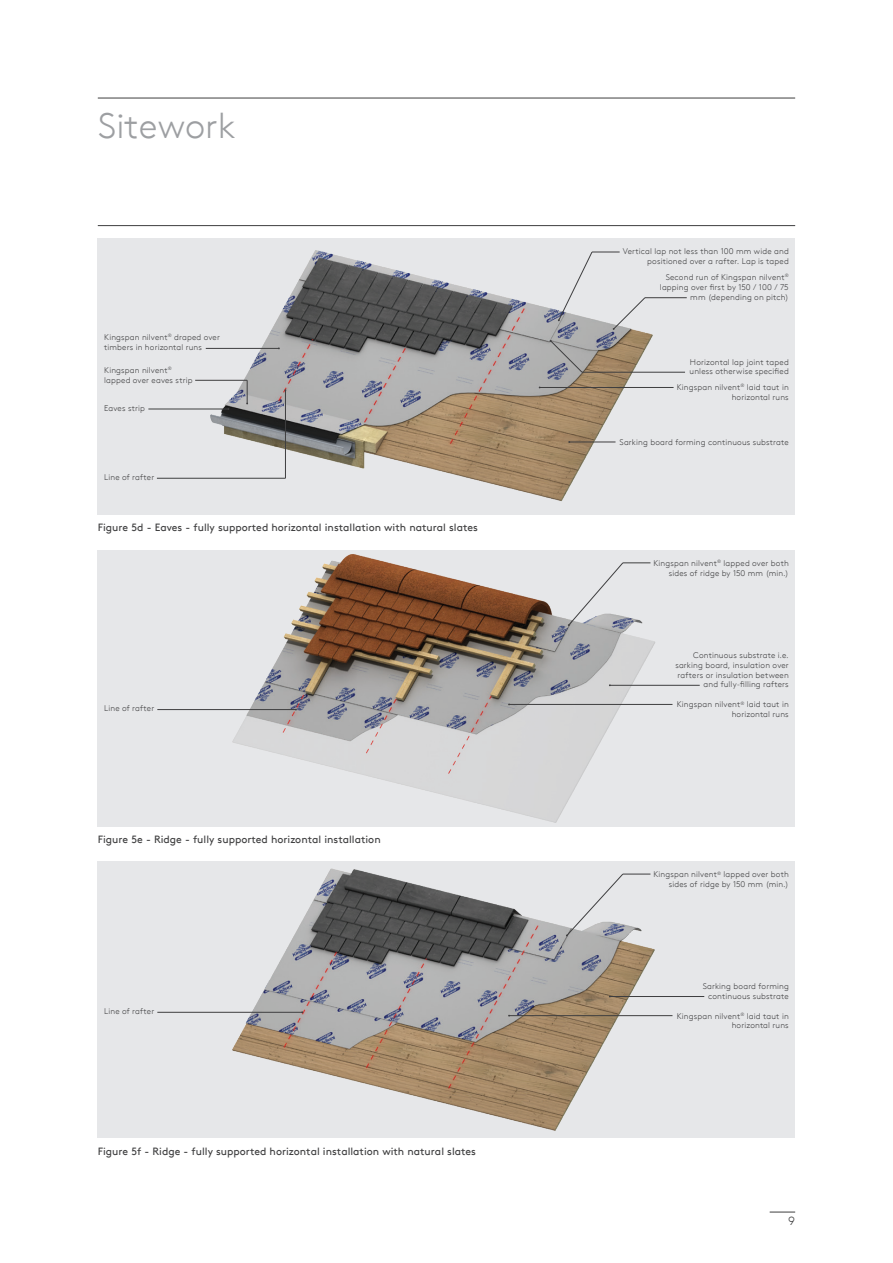
<style>
.page{position:relative;width:893px;height:1263px;background:#fff}
.page>*{position:absolute;margin:0;border:0;box-sizing:border-box;transform-origin:0 0}
.t1{font:300 36px "Kingspan Brown TT";color:#9d9fa2}
.t2{font:300 12px "Kingspan Brown TT";color:#3e3e3f}
.t3{font:10.5px "Kingspan Brown TT";color:#3e3e3f}
.t4{font:300 8.25px/9.8px "Kingspan Brown TT";letter-spacing:.015em;color:#3e3e3f;text-align:right}
</style>
<div class="page">
<svg style="left:770px;top:1212px;width:25px;height:1px"></svg>
<hr style="left:98px;top:225px;width:697px;height:1px;background:#3e3e3f">
<hr style="left:98px;top:98px;width:697px;height:1px;background:#3e3e3f">
<div style="left:98px;top:238px;width:697px;height:276px;background:#e6e7e9"></div>
<img style="left:193px;top:250px;width:483px;height:251px">
<div style="left:98px;top:550px;width:697px;height:276px;background:#e6e7e9"></div>
<img style="left:215px;top:554px;width:463px;height:269px">
<div style="left:98px;top:861px;width:697px;height:277px;background:#e6e7e9"></div>
<img style="left:215px;top:868px;width:458px;height:263px">
<hr style="left:645px;top:297px;width:42px;height:1px;background:#3e3e3f">
<svg style="left:568px;top:562px;width:82px;height:64px"></svg>
<svg style="left:566px;top:873px;width:84px;height:63px"></svg>
<svg style="left:558px;top:251px;width:87px;height:79px"></svg>
<hr style="left:195px;top:380px;width:52px;height:1px;background:#3e3e3f">
<hr style="left:157px;top:478px;width:128px;height:1px;background:#3e3e3f">
<svg style="left:246px;top:380px;width:2px;height:24px"></svg>
<hr style="left:285px;top:390px;width:1px;height:88px;background:#3e3e3f">
<hr style="left:148px;top:409px;width:80px;height:1px;background:#3e3e3f">
<hr style="left:569px;top:442px;width:46px;height:1px;background:#3e3e3f">
<hr style="left:540px;top:387px;width:134px;height:1px;background:#3e3e3f">
<hr style="left:610px;top:685px;width:90px;height:1px;background:#3e3e3f">
<hr style="left:610px;top:996px;width:94px;height:1px;background:#3e3e3f">
<hr style="left:509px;top:704px;width:163px;height:1px;background:#3e3e3f">
<hr style="left:509px;top:1015px;width:163px;height:1px;background:#3e3e3f">
<hr style="left:206px;top:348px;width:73px;height:1px;background:#3e3e3f">
<hr style="left:157px;top:709px;width:139px;height:1px;background:#3e3e3f">
<hr style="left:157px;top:1012px;width:145px;height:1px;background:#3e3e3f">
<hr style="left:582px;top:372px;width:103px;height:1px;background:#3e3e3f">
<svg style="left:550px;top:340px;width:33px;height:33px"></svg>
<h1 class="t1" style="left:98px;top:99px;width:139px">Sitework</h1>
<p class="t4" style="left:104px;top:332px;width:117px;text-align:left">Kingspan nilvent<sup>®</sup> draped over timbers in horizontal runs</p>
<p class="t4" style="left:104px;top:364px;width:90px;text-align:left">Kingspan nilvent<sup>® </sup>lapped over eaves strip</p>
<p class="t4" style="left:104px;top:402px;width:42px">Eaves strip</p>
<p class="t4" style="left:104px;top:472px;width:52px">Line of rafter</p>
<p class="t3" style="left:98px;top:520px;width:382px">Figure 5d - Eaves - fully supported horizontal installation with natural slates</p>
<p class="t4" style="left:104px;top:702px;width:52px">Line of rafter</p>
<p class="t3" style="left:98px;top:832px;width:284px">Figure 5e - Ridge - fully supported horizontal installation</p>
<p class="t4" style="left:104px;top:1005px;width:52px">Line of rafter</p>
<p class="t3" style="left:98px;top:1143px;width:380px">Figure 5f - Ridge - fully supported horizontal installation with natural slates</p>
<p class="t4" style="left:623px;top:246px;width:167px">Vertical lap not less than 100 mm wide and positioned over a rafter. Lap is taped</p>
<p class="t4" style="left:660px;top:272px;width:130px">Second run of Kingspan nilvent<sup>® </sup>lapping over first by 150 / 100 / 75 mm (depending on pitch)</p>
<p class="t4" style="left:690px;top:356px;width:101px;text-align:left">Horizontal lap joint taped unless otherwise specified</p>
<p class="t4" style="left:677px;top:382px;width:113px">Kingspan nilvent<sup>®</sup> laid taut in horizontal runs</p>
<p class="t4" style="left:620px;top:436px;width:171px">Sarking board forming continuous substrate</p>
<p class="t4" style="left:653px;top:558px;width:137px">Kingspan nilvent<sup>®</sup> lapped over both sides of ridge by 150 mm (min.)</p>
<p class="t4" style="left:675px;top:650px;width:115px">Continuous substrate i.e. sarking board, insulation over rafters or insulation between and fully-filling rafters</p>
<p class="t4" style="left:677px;top:699px;width:113px">Kingspan nilvent<sup>®</sup> laid taut in horizontal runs</p>
<p class="t4" style="left:653px;top:869px;width:137px">Kingspan nilvent<sup>®</sup> lapped over both sides of ridge by 150 mm (min.)</p>
<p class="t4" style="left:703px;top:980px;width:88px">Sarking board forming continuous substrate</p>
<p class="t4" style="left:677px;top:1010px;width:113px">Kingspan nilvent<sup>®</sup> laid taut in horizontal runs</p>
<h2 class="t2" style="left:788px;top:1212px;width:8px">9</h2>
</div>
